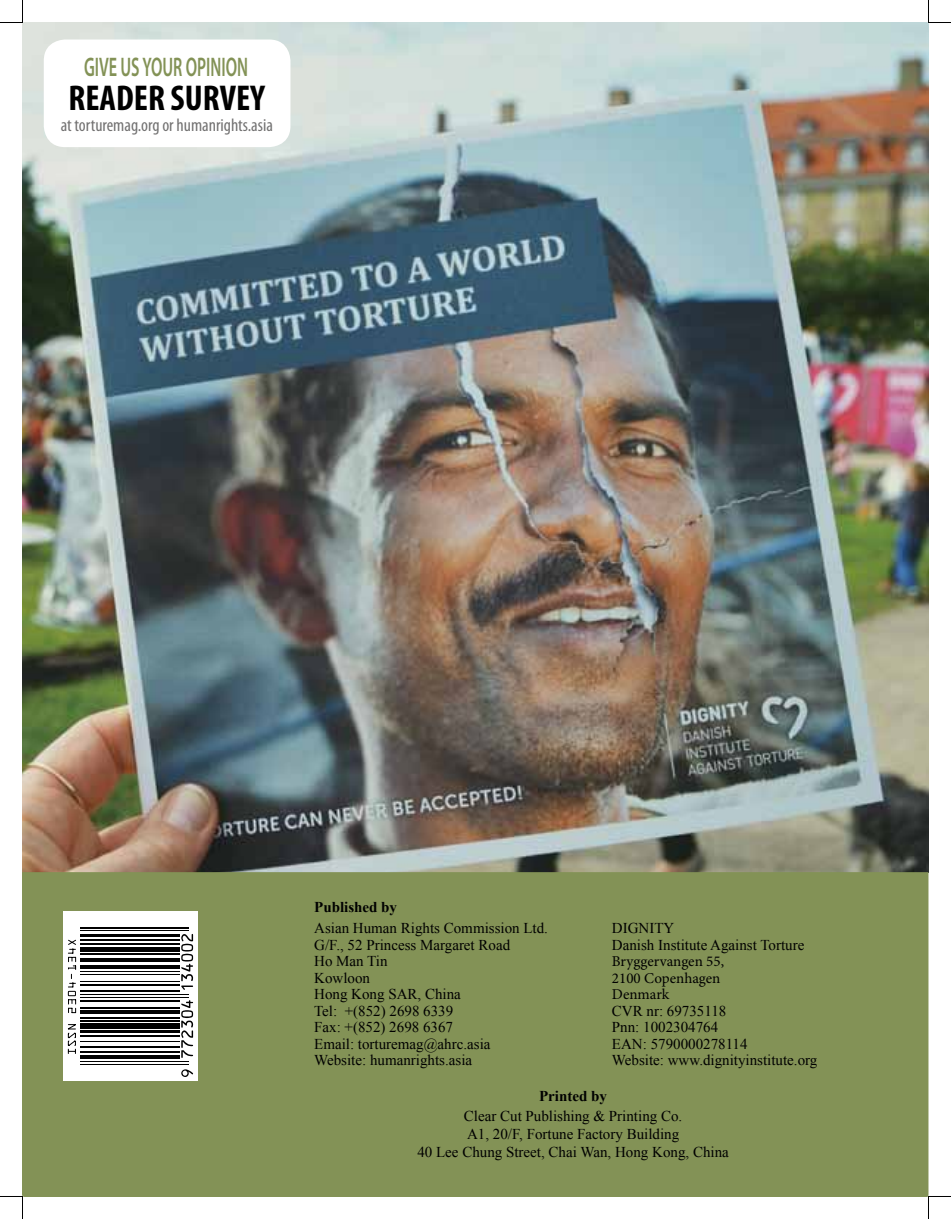
<style>
.page{position:relative;width:951px;height:1219px;background:#fff}
.page>*{position:absolute;margin:0;border:0;box-sizing:border-box;transform-origin:0 0}
.t1{font:700 condensed 36px "Myriad Pro";color:#000}
.t2{font:600 27px "Myriad Pro";color:#839256;scale:.6 1}
.t3{font:condensed 18px "Myriad Pro";color:#727171}
.t4{font:15px/18px "Times New Roman";color:#000;text-align:center}
.t5{font:15px "Minion Pro";color:#000}
.t6{font:700 15px "Times New Roman";color:#000}
</style>
<div class="page">
<img style="left:22px;top:22px;width:906px;height:850px">
<div style="left:22px;top:872px;width:906px;height:324px;background:#839256"></div>
<div style="left:63px;top:911px;width:135px;height:170px;background:#fff"></div>
<svg style="left:67px;top:939px;width:10px;height:115px"></svg>
<hr style="left:81px;top:1063px;width:108px;height:2px;background:#000">
<hr style="left:81px;top:1060px;width:108px;height:2px;background:#000">
<div style="left:81px;top:1054px;width:99px;height:5px;background:#000"></div>
<hr style="left:81px;top:1050px;width:99px;height:3px;background:#000">
<hr style="left:81px;top:1046px;width:99px;height:1px;background:#000">
<hr style="left:81px;top:1040px;width:99px;height:1px;background:#000">
<hr style="left:81px;top:1034px;width:99px;height:3px;background:#000">
<hr style="left:81px;top:1030px;width:99px;height:3px;background:#000">
<div style="left:81px;top:1022px;width:99px;height:6px;background:#000"></div>
<hr style="left:81px;top:1020px;width:99px;height:1px;background:#000">
<hr style="left:81px;top:1017px;width:99px;height:1px;background:#000">
<div style="left:81px;top:1009px;width:99px;height:5px;background:#000"></div>
<hr style="left:81px;top:1006px;width:99px;height:2px;background:#000">
<hr style="left:81px;top:999px;width:99px;height:3px;background:#000">
<hr style="left:81px;top:996px;width:108px;height:2px;background:#000">
<hr style="left:81px;top:993px;width:108px;height:2px;background:#000">
<hr style="left:81px;top:989px;width:99px;height:3px;background:#000">
<hr style="left:81px;top:983px;width:99px;height:3px;background:#000">
<hr style="left:81px;top:980px;width:99px;height:2px;background:#000">
<hr style="left:81px;top:973px;width:99px;height:1px;background:#000">
<hr style="left:81px;top:970px;width:99px;height:2px;background:#000">
<div style="left:81px;top:964px;width:99px;height:5px;background:#000"></div>
<svg style="left:81px;top:958px;width:99px;height:3px"></svg>
<hr style="left:81px;top:953px;width:99px;height:1px;background:#000">
<hr style="left:81px;top:947px;width:99px;height:4px;background:#000">
<hr style="left:81px;top:942px;width:99px;height:2px;background:#000">
<hr style="left:81px;top:938px;width:99px;height:3px;background:#000">
<hr style="left:81px;top:934px;width:99px;height:3px;background:#000">
<hr style="left:81px;top:929px;width:108px;height:2px;background:#000">
<hr style="left:81px;top:926px;width:108px;height:2px;background:#000">
<svg style="left:181px;top:1000px;width:12px;height:58px"></svg>
<svg style="left:181px;top:934px;width:12px;height:56px"></svg>
<svg style="left:181px;top:1069px;width:12px;height:8px"></svg>
<div style="left:44px;top:40px;width:246px;height:107px;background:#fff;border-radius:21px"></div>
<svg style="left:0;top:0;width:23px;height:23px"></svg>
<svg style="left:0;top:1196px;width:23px;height:23px"></svg>
<svg style="left:928px;top:0;width:23px;height:23px"></svg>
<svg style="left:928px;top:1196px;width:23px;height:23px"></svg>
<h2 class="t2" style="left:84px;top:50px;width:275px">GIVE US YOUR OPINION</h2>
<h1 class="t1" style="left:68px;top:78px;width:198px">READER SURVEY</h1>
<p class="t3" style="left:61px;top:115px;width:214px">at torturemag.org or humanrights.asia</p>
<p class="t6" style="left:314px;top:897px;width:84px">Published by</p>
<p class="t4" style="left:314px;top:918px;width:235px">Asian Human Rights Commission Ltd.</p>
<p class="t4" style="left:612px;top:918px;width:64px">DIGNITY</p>
<p class="t4" style="left:314px;top:935px;width:198px">G/F., 52 Princess Margaret Road</p>
<p class="t4" style="left:612px;top:935px;width:194px">Danish Institute Against Torture</p>
<p class="t4" style="left:314px;top:951px;width:75px">Ho Man Tin</p>
<p class="t5" style="left:612px;top:951px;width:114px">Bryggervangen 55,</p>
<p class="t4" style="left:314px;top:968px;width:57px">Kowloon</p>
<p class="t5" style="left:612px;top:967px;width:110px">2100 Copenhagen</p>
<p class="t4" style="left:314px;top:984px;width:148px">Hong Kong SAR, China</p>
<p class="t5" style="left:612px;top:984px;width:59px">Denmark</p>
<p class="t4" style="left:314px;top:1001px;width:141px">Tel: +(852) 2698 6339</p>
<p class="t4" style="left:612px;top:1001px;width:116px">CVR nr: 69735118</p>
<p class="t4" style="left:314px;top:1017px;width:140px">Fax: +(852) 2698 6367</p>
<p class="t4" style="left:612px;top:1017px;width:108px">Pnn: 1002304764</p>
<p class="t4" style="left:314px;top:1034px;width:178px">Email: torturemag@ahrc.asia</p>
<p class="t4" style="left:612px;top:1034px;width:137px">EAN: 5790000278114</p>
<p class="t4" style="left:314px;top:1050px;width:159px">Website: humanrights.asia</p>
<p class="t4" style="left:612px;top:1050px;width:207px">Website: www.dignityinstitute.org</p>
<p class="t6" style="left:539px;top:1085px;width:69px">Printed by</p>
<p class="t4" style="left:417px;top:1106px;width:313px">Clear Cut Publishing &amp; Printing Co.<br>A1, 20/F, Fortune Factory Building<br>40 Lee Chung Street, Chai Wan, Hong Kong, China</p>
</div>
